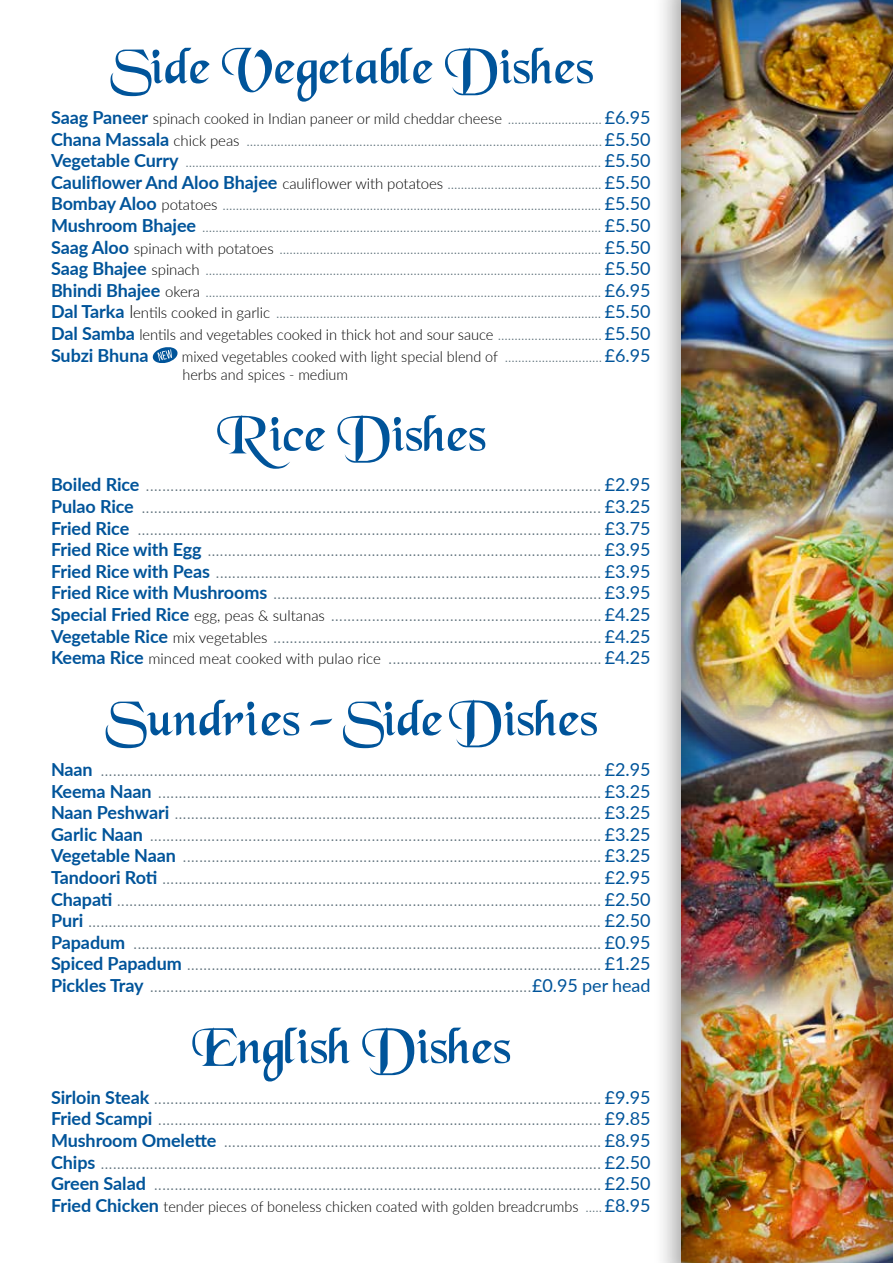
<style>
.page{position:relative;width:893px;height:1263px;background:#fff}
.page>*{position:absolute;margin:0;border:0;box-sizing:border-box;transform-origin:0 0}
.t1{font:54px "Black Chancery";color:#00549a}
.t2{font:300 18px/21.6px "Lato";color:#5b6e78;text-align:justify}
.t3{font:700 18px "Lato";letter-spacing:-.005em;color:#00549a}
.t4{font:300 15px/21.6px "Lato";letter-spacing:-.005em;color:#5b6e78;text-align:justify}
.t5{font:300 15px/18px "Lato";color:#000;scale:.96 1}
.s1{font-weight:700;font-size:18px;color:#00549a}
.s2{color:#000}
.s3{font-weight:400;font-size:18px;color:#00549a}
.s4{font-size:18px;color:#000}
.s5{color:#5b6e78}
.s6{font-weight:700;color:#00549a}
.s7{font-weight:400;color:#00549a}
.s8{font-size:15px;color:#000}
</style>
<div class="page">
<svg style="left:152px;top:347px;width:26px;height:16px"></svg>
<div style="left:652px;top:0;width:241px;height:1263px;background:#000;opacity:.35"></div>
<div style="left:682px;top:454px;width:211px;height:329px;background:#000;opacity:.75"></div>
<div style="left:682px;top:662px;width:211px;height:398px;background:#000;opacity:.75"></div>
<div style="left:682px;top:963px;width:211px;height:300px;background:#000;opacity:.75"></div>
<div style="left:682px;top:0;width:211px;height:304px;background:#000;opacity:.75"></div>
<div style="left:682px;top:247px;width:211px;height:298px;background:#000;opacity:.75"></div>
<h1 class="t1" style="left:110px;top:47px;width:485px">Side Vegetable Dishes</h1>
<p class="t4" style="left:51px;top:107px;width:601px"><span class="s1">Saag Paneer</span> <span class="s2">spinach cooked in Indian paneer or mild cheddar cheese</span> ............................ <span class="s3">£6.95<br></span><span class="s1">Chana Massala</span> <span class="s2">chick peas</span> ........................................................................................................ <span class="s3">£5.50<br></span><span class="s1">Vegetable Curry</span> ............................................................................................................................ <span class="s3">£5.50<br></span><span class="s1">Cauliflower And Aloo Bhajee</span> <span class="s2">cauliflower with potatoes</span> .............................................. <span class="s3">£5.50<br></span><span class="s1">Bombay Aloo</span> <span class="s2">potatoes</span> ................................................................................................................. <span class="s3">£5.50<br></span><span class="s1">Mushroom Bhajee</span> ....................................................................................................................... <span class="s3">£5.50<br></span><span class="s1">Saag Aloo</span> <span class="s2">spinach with potatoes</span> ................................................................................................ <span class="s3">£5.50<br></span><span class="s1">Saag Bhajee</span> <span class="s2">spinach</span> ...................................................................................................................... <span class="s3">£5.50<br></span><span class="s1">Bhindi Bhajee</span> <span class="s2">okera</span> ...................................................................................................................... <span class="s3">£6.95<br></span><span class="s1">Dal Tarka</span> <span class="s4">l</span><span class="s2">entils cooked in garlic</span> ................................................................................................. <span class="s3">£5.50<br></span><span class="s1">Dal Samba</span> <span class="s2">lentils and vegetables cooked in thick hot and sour sauce</span> ............................... <span class="s3">£5.50</span></p>
<p class="t3" style="left:51px;top:342px;width:99px">Subzi Bhuna</p>
<p class="t5" style="left:182px;top:347px;width:490px">mixed vegetables cooked with light special blend of <span class="s5">.............................</span> <span class="s3">£6.95 </span>herbs and spices - medium</p>
<h1 class="t1" style="left:217px;top:415px;width:271px">Rice Dishes</h1>
<p class="t2" style="left:51px;top:473px;width:601px"><span class="s6">Boiled Rice</span> ............................................................................................................... <span class="s7">£2.95<br></span><span class="s6">Pulao Rice</span> ................................................................................................................ <span class="s7">£3.25<br></span><span class="s6">Fried Rice</span> ................................................................................................................. <span class="s7">£3.75<br></span><span class="s6">Fried Rice with Egg</span> ................................................................................................ <span class="s7">£3.95<br></span><span class="s6">Fried Rice with Peas</span> .............................................................................................. <span class="s7">£3.95<br></span><span class="s6">Fried Rice with Mushrooms</span> ................................................................................ <span class="s7">£3.95<br></span><span class="s6">Special Fried Rice</span> <span class="s8">egg, peas &amp; sultanas</span> .................................................................. <span class="s7">£4.25<br></span><span class="s6">Vegetable Rice</span> <span class="s8">mix vegetables</span> ................................................................................ <span class="s7">£4.25<br></span><span class="s6">Keema Rice</span> <span class="s8">minced meat cooked with pulao rice</span> .................................................... <span class="s7">£4.25</span></p>
<h1 class="t1" style="left:105px;top:699px;width:494px">Sundries - Side Dishes</h1>
<p class="t2" style="left:51px;top:758px;width:601px"><span class="s6">Naan</span> .......................................................................................................................... <span class="s7">£2.95<br></span><span class="s6">Keema Naan</span> ............................................................................................................ <span class="s7">£3.25<br></span><span class="s6">Naan Peshwari</span> ........................................................................................................ <span class="s7">£3.25<br></span><span class="s6">Garlic Naan</span> .............................................................................................................. <span class="s7">£3.25<br></span><span class="s6">Vegetable Naan</span> ...................................................................................................... <span class="s7">£3.25<br></span><span class="s6">Tandoori Roti</span> ........................................................................................................... <span class="s7">£2.95<br></span><span class="s6">Chapati</span> ...................................................................................................................... <span class="s7">£2.50<br></span><span class="s6">Puri</span> ............................................................................................................................. <span class="s7">£2.50<br></span><span class="s6">Papadum</span> .................................................................................................................. <span class="s7">£0.95<br></span><span class="s6">Spiced Papadum</span> ..................................................................................................... <span class="s7">£1.25<br></span><span class="s6">Pickles Tray</span> .............................................................................................<span class="s7">£0.95 per head</span></p>
<h1 class="t1" style="left:192px;top:1027px;width:320px">English Dishes</h1>
<p class="t2" style="left:51px;top:1086px;width:601px"><span class="s6">Sirloin Steak</span> ............................................................................................................. <span class="s7">£9.95<br></span><span class="s6">Fried Scampi</span> ............................................................................................................ <span class="s7">£9.85<br></span><span class="s6">Mushroom Omelette</span> ............................................................................................ <span class="s7">£8.95<br></span><span class="s6">Chips</span> .......................................................................................................................... <span class="s7">£2.50<br></span><span class="s6">Green Salad</span> ............................................................................................................. <span class="s7">£2.50</span></p>
<p class="t5" style="left:51px;top:1197px;width:626px"><span class="s1">Fried Chicken</span> tender pieces of boneless chicken coated with golden breadcrumbs <span class="s5">.....</span> <span class="s3">£8.95</span></p>
</div>
